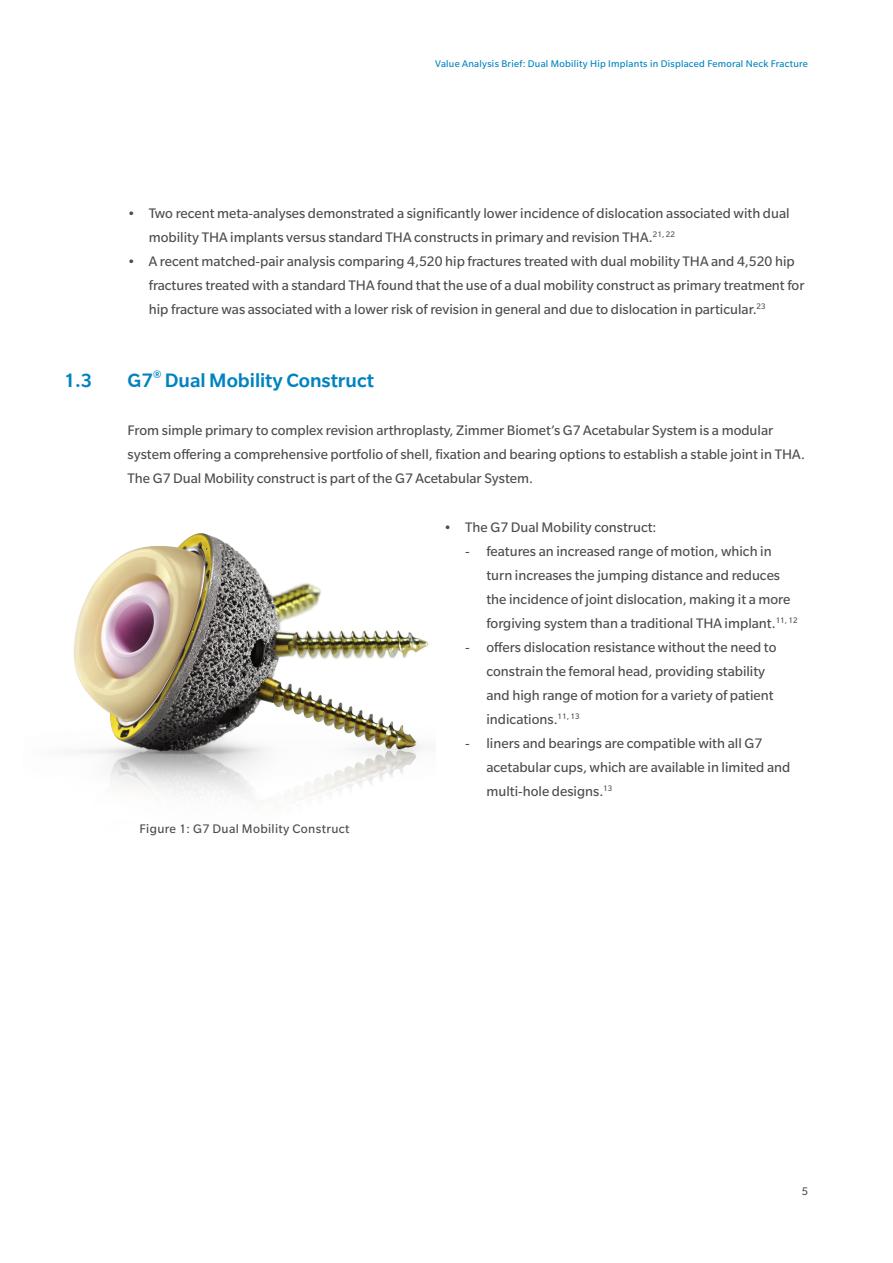
<style>
.page{position:relative;width:893px;height:1263px;background:#fff}
.page>*{position:absolute;margin:0;border:0;box-sizing:border-box;transform-origin:0 0}
.t1{font:500 21px "Slate Pro";color:#0083bf}
.t2{font:15px/24px "Slate Pro";color:#4b4c4d}
.t3{font:13.5px "Slate Pro";letter-spacing:.025em;color:#4b4c4d}
.t4{font:12px "Slate Pro";color:#4b4c4d}
.t5{font:10.5px "Slate Pro";letter-spacing:.025em;color:#0083bf}
</style>
<div class="page">
<img style="left:73px;top:533px;width:356px;height:263px">
<p class="t5" style="left:435px;top:58px;width:374px">Value Analysis Brief: Dual Mobility Hip Implants in Displaced Femoral Neck Fracture</p>
<p class="t2" style="left:149px;top:201px;width:642px;text-indent:-21px">• Two recent meta-analyses demonstrated a significantly lower incidence of dislocation associated with dual mobility THA implants versus standard THA constructs in primary and revision THA.<sup>21,</sup> <sup>22</sup></p>
<p class="t2" style="left:149px;top:249px;width:657px;text-indent:-21px">• A recent matched-pair analysis comparing 4,520 hip fractures treated with dual mobility THA and 4,520 hip fractures treated with a standard THA found that the use of a dual mobility construct as primary treatment for hip fracture was associated with a lower risk of revision in general and due to dislocation in particular.<sup>23</sup></p>
<h1 class="t1" style="left:64px;top:368px;width:30px">1.3</h1>
<h1 class="t1" style="left:128px;top:368px;width:248px">G7<sup>®</sup> Dual Mobility Construct</h1>
<p class="t2" style="left:128px;top:419px;width:679px">From simple primary to complex revision arthroplasty, Zimmer Biomet’s G7 Acetabular System is a modular system offering a comprehensive portfolio of shell, fixation and bearing options to establish a stable joint in THA.<br>The G7 Dual Mobility construct is part of the G7 Acetabular System.</p>
<p class="t3" style="left:139px;top:822px;width:212px">Figure 1: G7 Dual Mobility Construct</p>
<p class="t2" style="left:444px;top:515px;width:214px">• The G7 Dual Mobility construct:</p>
<p class="t2" style="left:486px;top:539px;width:313px;text-indent:-21px">- features an increased range of motion, which in turn increases the jumping distance and reduces the incidence of joint dislocation, making it a more forgiving system than a traditional THA implant.<sup>11,</sup> <sup>12</sup></p>
<p class="t2" style="left:486px;top:635px;width:291px;text-indent:-21px">- offers dislocation resistance without the need to constrain the femoral head, providing stability and high range of motion for a variety of patient indications.<sup>11,</sup> <sup>13</sup></p>
<p class="t2" style="left:486px;top:731px;width:305px;text-indent:-21px">- liners and bearings are compatible with all G7 acetabular cups, which are available in limited and multi-hole designs.<sup>13</sup></p>
<p class="t4" style="left:802px;top:1185px;width:8px">5</p>
</div>
